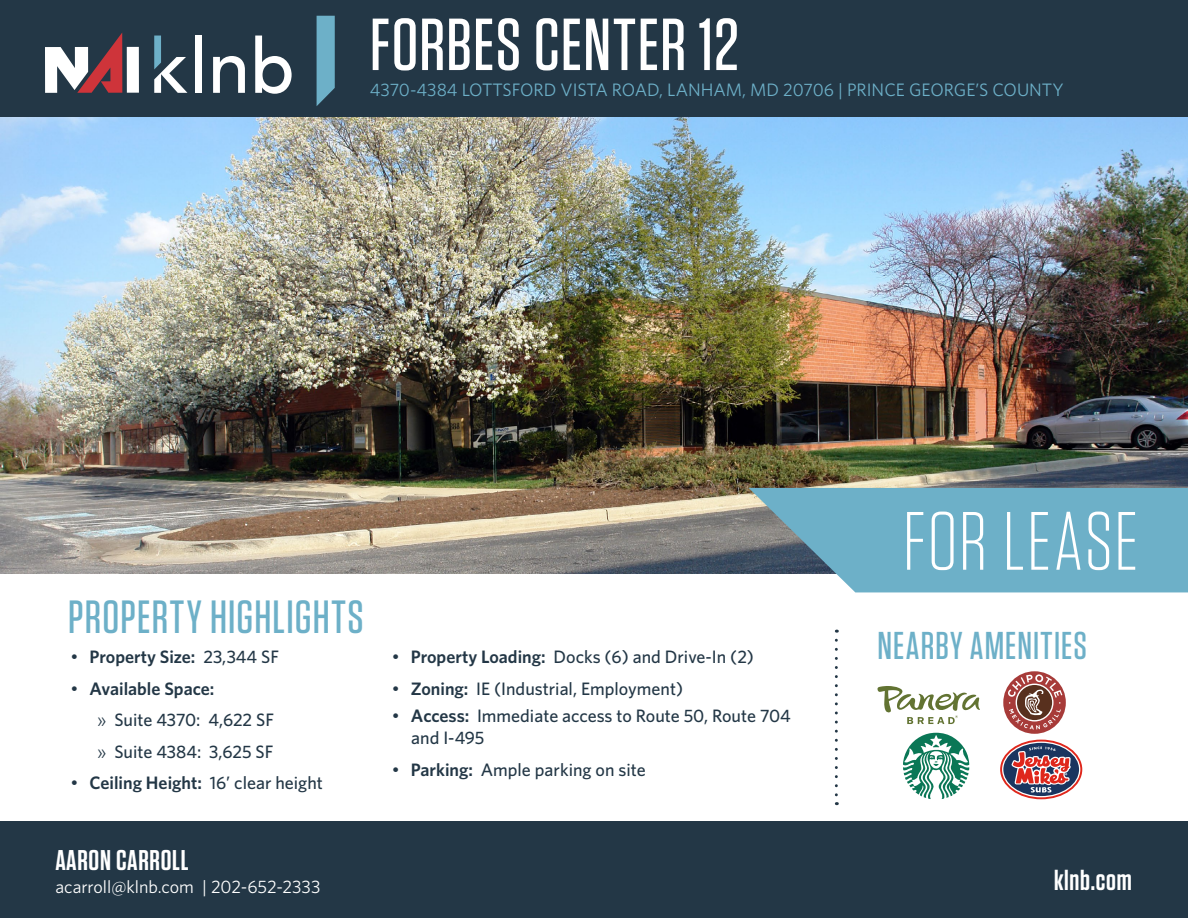
<style>
.page{position:relative;width:1188px;height:918px;background:#fff}
.page>*{position:absolute;margin:0;border:0;box-sizing:border-box;transform-origin:0 0}
.t1{font:300 82.5px "Tungsten";letter-spacing:.02em;color:#fff}
.t2{font:500 73.5px "Tungsten";letter-spacing:.015em;color:#fff}
.t3{font:500 46.5px "Tungsten";letter-spacing:.025em;color:#6db0c8}
.t4{font:500 38.7px "Tungsten";letter-spacing:.03em;color:#6db0c8}
.t5{font:600 28.5px "Tungsten";letter-spacing:.025em;color:#fff}
.t6{font:500 18px/31.5px "Whitney";color:#233746}
.t7{font:18px "Whitney";color:#6db0c8}
.t8{font:600 18px "Whitney";color:#233746}
.t9{font:18px "Whitney";color:#fff}
.s1{font-family:"Gotham";font-weight:400}
.s2{font-weight:500}
.s3{font-weight:600}
.s4{font-weight:400}
</style>
<div class="page">
<div style="left:0;top:822px;width:1188px;height:96px;background:#233746"></div>
<div style="left:0;top:0;width:1188px;height:120px;background:#233746"></div>
<svg style="left:317px;top:16px;width:18px;height:90px;background:#64a2b9"></svg>
<div style="left:127px;top:47px;width:12px;height:46px;background:#fff"></div>
<svg style="left:45px;top:33px;width:77px;height:60px"></svg>
<svg style="left:154px;top:36px;width:33px;height:57px"></svg>
<div style="left:195px;top:36px;width:7px;height:57px;background:#fff"></div>
<svg style="left:213px;top:56px;width:32px;height:37px"></svg>
<svg style="left:255px;top:36px;width:37px;height:58px"></svg>
<img style="left:0;top:118px;width:1188px;height:455px">
<svg style="left:835px;top:640px;width:3px;height:165px"></svg>
<svg style="left:749px;top:488px;width:439px;height:104px;background:#71acc2"></svg>
<svg style="left:1000px;top:740px;width:82px;height:59px"></svg>
<svg style="left:1002px;top:742px;width:78px;height:55px"></svg>
<div style="left:1003px;top:743px;width:76px;height:53px;background:#1a355f;border-radius:50%"></div>
<svg style="left:1012px;top:747px;width:59px;height:46px"></svg>
<svg style="left:878px;top:686px;width:102px;height:38px"></svg>
<svg style="left:903px;top:733px;width:66px;height:66px"></svg>
<svg style="left:1003px;top:671px;width:63px;height:63px"></svg>
<svg style="left:1008px;top:674px;width:54px;height:56px"></svg>
<h2 class="t2" style="left:370px;top:11px;width:371px">FORBES CENTER 12</h2>
<p class="t7" style="left:370px;top:81px;width:695px">4370-4384 LOTTSFORD VISTA ROAD, LANHAM, MD 20706 | PRINCE GEORGE’S COUNTY</p>
<h3 class="t3" style="left:68px;top:595px;width:297px">PROPERTY HIGHLIGHTS</h3>
<p class="t8" style="left:70px;top:649px;width:210px"><span class="s1">•</span> Property Size: <span class="s2">23,344 SF</span></p>
<p class="t6" style="left:97px;top:674px;width:178px;text-indent:-27px"><span class="s1">•</span> <span class="s3">Available Space:<br></span><span class="s4">»</span> Suite 4370: 4,622 SF <span class="s4">»</span> Suite 4384: 3,625 SF</p>
<p class="t8" style="left:70px;top:775px;width:254px"><span class="s1">•</span> Ceiling Height: <span class="s2">16’ clear height</span></p>
<h3 class="t5" style="left:56px;top:847px;width:135px">AARON CARROLL</h3>
<p class="t9" style="left:56px;top:879px;width:266px">acarroll@klnb.com | 202-652-2333</p>
<p class="t6" style="left:392px;top:642px;width:364px"><span class="s1">•</span> <span class="s3">Property Loading:</span> Docks (6) and Drive-In (2)</p>
<p class="t6" style="left:392px;top:674px;width:293px"><span class="s1">•</span> <span class="s3">Zoning:</span> IE (Industrial, Employment)</p>
<p class="t6" style="left:411px;top:705px;width:381px;line-height:22.5px;text-indent:-20px"><span class="s1">•</span> <span class="s3">Access:</span> Immediate access to Route 50, Route 704 and I-495</p>
<p class="t6" style="left:392px;top:755px;width:256px"><span class="s1">•</span> <span class="s3">Parking:</span> Ample parking on site</p>
<h1 class="t1" style="left:903px;top:504px;width:237px">FOR LEASE</h1>
<h3 class="t4" style="left:878px;top:628px;width:211px">NEARBY AMENITIES</h3>
<h3 class="t5" style="left:1054px;top:867px;width:79px">klnb.com</h3>
</div>
